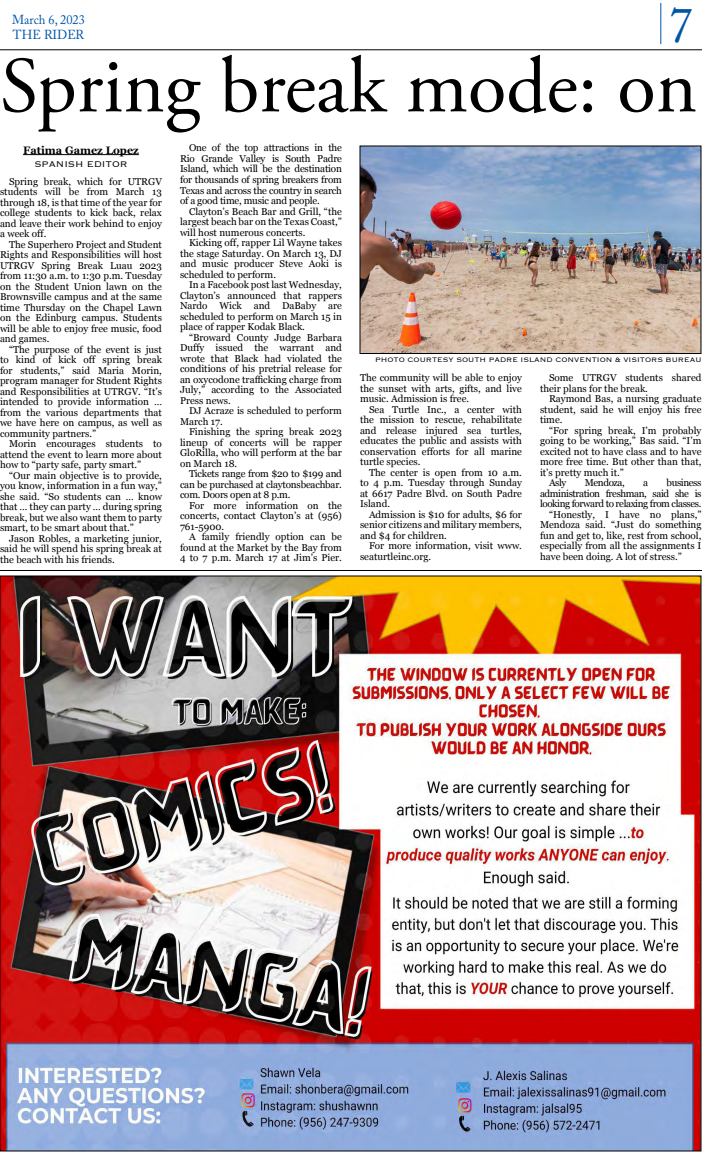
<style>
.page{position:relative;width:702px;height:1152px;background:#fff}
.page>*{position:absolute;margin:0;border:0;box-sizing:border-box;transform-origin:0 0}
.t1{font:79px "Adobe Garamond Pro";color:#000}
.t2{font:49.3px "Adobe Caslon Pro";color:#0055a7;scale:.95 1}
.t3{font:13px/15.6px "Adobe Caslon Pro";color:#0055a7;scale:.95 1}
.t4{font:700 10.8px "Georgia";color:#000}
.t5{font:300 10.8px "Copperplate";color:#000}
.t6{font:9.9px/10.5px "Georgia";color:#000;text-align:justify}
.t7{font:9.9px "Georgia";letter-spacing:-.04em;color:#000}
.t8{font:300 8.5px "Copperplate";color:#000}
</style>
<div class="page">
<hr style="left:660px;top:3px;width:1px;height:41px;background:#0055a7">
<hr style="left:0;top:50px;width:702px;height:1px;background:#000">
<img style="left:2px;top:578px;width:698px;height:572px">
<hr style="left:0;top:570px;width:702px;height:1px;background:#000">
<img style="left:362px;top:148px;width:337px;height:204px">
<div style="left:360px;top:146px;width:341px;height:208px;border:1px solid #000"></div>
<hr style="left:23px;top:154px;width:116px;height:1px;background:#000">
<h2 class="t2" style="left:669px;top:-4px;width:26px">7</h2>
<h3 class="t3" style="left:12px;top:12px;width:78px">March 6, 2023<br>THE RIDER</h3>
<h1 class="t1" style="left:0;top:39px;width:699px">Spring break mode: on</h1>
<p class="t4" style="left:23px;top:142px;width:117px">Fatima Gamez Lopez</p>
<p class="t5" style="left:34px;top:157px;width:95px">SPANISH EDITOR</p>
<p class="t6" style="left:0;top:176px;width:164px;text-indent:9px">Spring break, which for UTRGV students will be from March 13 through 18, is that time of the year for college students to kick back, relax and leave their work behind to enjoy a week off.</p>
<p class="t6" style="left:0;top:239px;width:163px;text-indent:9px">The Superhero Project and Student Rights and Responsibilities will host UTRGV Spring Break Luau 2023 from 11:30 a.m. to 1:30 p.m. Tuesday on the Student Union lawn on the Brownsville campus and at the same time Thursday on the Chapel Lawn on the Edinburg campus. Students will be able to enjoy free music, food and games.</p>
<p class="t6" style="left:0;top:344px;width:164px;text-indent:9px">“The purpose of the event is just to kind of kick off spring break for students,” said Maria Morin, program manager for Student Rights and Responsibilities at UTRGV. “It’s intended to provide information … from the various departments that we have here on campus, as well as community partners.”</p>
<p class="t6" style="left:0;top:438px;width:163px;text-indent:9px">Morin encourages students to attend the event to learn more about how to “party safe, party smart.”</p>
<p class="t6" style="left:0;top:470px;width:164px;text-indent:9px">“Our main objective is to provide, you know, information in a fun way,” she said. “So students can … know that … they can party … during spring break, but we also want them to party smart, to be smart about that.”</p>
<p class="t6" style="left:0;top:533px;width:164px;text-indent:9px">Jason Robles, a marketing junior, said he will spend his spring break at the beach with his friends.</p>
<p class="t6" style="left:180px;top:142px;width:163px;text-indent:9px">One of the top attractions in the Rio Grande Valley is South Padre Island, which will be the destination for thousands of spring breakers from Texas and across the country in search of a good time, music and people.</p>
<p class="t6" style="left:180px;top:205px;width:163px;text-indent:9px">Clayton’s Beach Bar and Grill, “the largest beach bar on the Texas Coast,” will host numerous concerts.</p>
<p class="t6" style="left:180px;top:237px;width:163px;text-indent:9px">Kicking off, rapper Lil Wayne takes the stage Saturday. On March 13, DJ and music producer Steve Aoki is scheduled to perform.</p>
<p class="t6" style="left:180px;top:279px;width:164px;text-indent:9px">In a Facebook post last Wednesday, Clayton’s announced that rappers Nardo Wick and DaBaby are scheduled to perform on March 15 in place of rapper Kodak Black.</p>
<p class="t6" style="left:180px;top:331px;width:164px;text-indent:9px">“Broward County Judge Barbara Duffy issued the warrant and wrote that Black had violated the conditions of his pretrial release for an oxycodone trafficking charge from July,” according to the Associated Press news.</p>
<p class="t6" style="left:180px;top:405px;width:163px;text-indent:9px">DJ Acraze is scheduled to perform<br>March 17.</p>
<p class="t6" style="left:180px;top:426px;width:164px;text-indent:9px">Finishing the spring break 2023 lineup of concerts will be rapper GloRilla, who will perform at the bar on March 18.</p>
<p class="t6" style="left:180px;top:468px;width:164px;text-indent:9px">Tickets range from $20 to $199 and can be purchased at claytonsbeachbar. com. Doors open at 8 p.m.</p>
<p class="t6" style="left:180px;top:500px;width:164px;text-indent:9px">For more information on the concerts, contact Clayton’s at (956)<br>761-5900.</p>
<p class="t6" style="left:180px;top:531px;width:163px;text-indent:9px">A family friendly option can be found at the Market by the Bay from 4 to 7 p.m. March 17 at Jim’s Pier.</p>
<p class="t8" style="left:375px;top:355px;width:328px">PHOTO COURTESY SOUTH PADRE ISLAND CONVENTION &amp; VISITORS BUREAU</p>
<p class="t6" style="left:360px;top:372px;width:163px">The community will be able to enjoy the sunset with arts, gifts, and live music. Admission is free.</p>
<p class="t6" style="left:360px;top:404px;width:163px;text-indent:9px">Sea Turtle Inc., a center with the mission to rescue, rehabilitate and release injured sea turtles, educates the public and assists with conservation efforts for all marine turtle species.</p>
<p class="t6" style="left:360px;top:467px;width:163px;text-indent:9px">The center is open from 10 a.m. to 4 p.m. Tuesday through Sunday at 6617 Padre Blvd. on South Padre Island.</p>
<p class="t6" style="left:360px;top:509px;width:164px;text-indent:9px">Admission is $10 for adults, $6 for senior citizens and military members, and $4 for children.</p>
<p class="t6" style="left:360px;top:540px;width:164px;text-indent:9px">For more information, visit www. seaturtleinc.org.</p>
<p class="t6" style="left:540px;top:372px;width:163px;text-indent:9px">Some UTRGV students shared their plans for the break.</p>
<p class="t6" style="left:540px;top:393px;width:163px;text-indent:9px">Raymond Bas, a nursing graduate student, said he will enjoy his free time.</p>
<p class="t6" style="left:549px;top:425px;width:154px">“For spring break, I’m probably</p>
<p class="t6" style="left:540px;top:435px;width:163px">going to be working,” Bas said. “I’m</p>
<p class="t6" style="left:540px;top:446px;width:163px">excited not to have class and to have</p>
<p class="t6" style="left:540px;top:456px;width:163px">more free time. But other than that,</p>
<p class="t6" style="left:540px;top:467px;width:85px">it’s pretty much it.”</p>
<p class="t6" style="left:549px;top:477px;width:19px">Asly</p>
<p class="t7" style="left:585px;top:476px;width:42px">Mendoza,</p>
<p class="t6" style="left:643px;top:477px;width:6px">a</p>
<p class="t7" style="left:667px;top:476px;width:36px">business</p>
<p class="t7" style="left:540px;top:486px;width:163px">administration freshman, said she is</p>
<p class="t7" style="left:540px;top:497px;width:163px">looking forward to relaxing from classes.</p>
<p class="t6" style="left:549px;top:509px;width:154px">“Honestly, I have no plans,”</p>
<p class="t6" style="left:540px;top:519px;width:163px">Mendoza said. “Just do something</p>
<p class="t6" style="left:540px;top:530px;width:163px">fun and get to, like, rest from school,</p>
<p class="t6" style="left:540px;top:540px;width:163px">especially from all the assignments I</p>
<p class="t6" style="left:540px;top:551px;width:143px">have been doing. A lot of stress.”</p>
</div>
